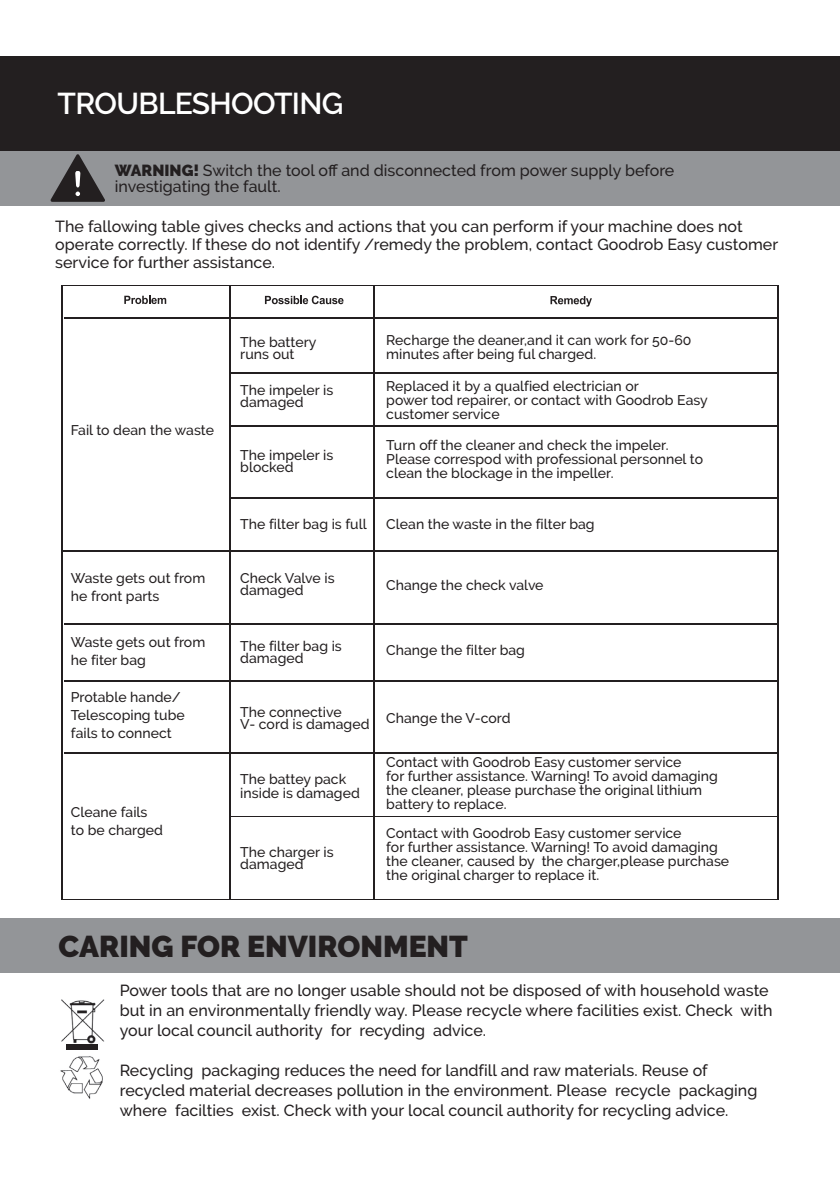
<style>
.page{position:relative;width:840px;height:1191px;background:#fff}
.page>*{position:absolute;margin:0;border:0;box-sizing:border-box;transform-origin:0 0}
.t1{font:900 30px "Raleway";color:#231f20}
.t2{font:600 30px "Raleway";letter-spacing:-.02em;color:#fff}
.t3{font:500 16px/20px "Raleway";color:#231f20}
.t4{font:500 14px/14px "Raleway";color:#231f20}
.s1{font-weight:900}
</style>
<div class="page">
<div style="left:0;top:57px;width:839px;height:94px;background:#231f20"></div>
<div style="left:0;top:151px;width:839px;height:54px;background:#939598"></div>
<svg style="left:50px;top:154px;width:55px;height:48px"></svg>
<hr style="left:62px;top:285px;width:1px;height:614px;background:#231f20">
<hr style="left:776px;top:285px;width:2px;height:614px;background:#231f20">
<hr style="left:230px;top:285px;width:1px;height:614px;background:#231f20">
<hr style="left:373px;top:285px;width:1px;height:614px;background:#231f20">
<hr style="left:63px;top:285px;width:715px;height:1px;background:#231f20">
<hr style="left:231px;top:372px;width:545px;height:1px;background:#231f20">
<hr style="left:231px;top:425px;width:545px;height:1px;background:#231f20">
<hr style="left:231px;top:497px;width:545px;height:1px;background:#231f20">
<hr style="left:64px;top:623px;width:714px;height:1px;background:#231f20">
<hr style="left:64px;top:680px;width:714px;height:2px;background:#231f20">
<hr style="left:64px;top:318px;width:712px;height:1px;background:#231f20">
<hr style="left:63px;top:550px;width:715px;height:1px;background:#231f20">
<hr style="left:64px;top:752px;width:714px;height:1px;background:#231f20">
<hr style="left:230px;top:816px;width:547px;height:1px;background:#231f20">
<hr style="left:61px;top:899px;width:715px;height:1px;background:#231f20">
<svg style="left:124px;top:296px;width:42px;height:8px"></svg>
<svg style="left:265px;top:296px;width:78px;height:8px"></svg>
<svg style="left:550px;top:296px;width:41px;height:11px"></svg>
<div style="left:0;top:918px;width:839px;height:54px;background:#939598"></div>
<img style="left:60px;top:999px;width:45px;height:100px">
<div style="left:67px;top:1044px;width:31px;height:6px;background:#231f20"></div>
<h1 class="t2" style="left:57px;top:87px;width:287px">TROUBLESHOOTING</h1>
<p class="t3" style="left:115px;top:163px;width:560px;line-height:16px"><span class="s1">WARNING!</span> Switch the tool off and disconnected from power supply before investigating the fault.</p>
<p class="t3" style="left:55px;top:217px;width:724px;line-height:18px">The fallowing table gives checks and actions that you can perform if your machine does not operate correctly. If these do not identify /remedy the problem, contact Goodrob Easy customer service for further assistance.</p>
<p class="t4" style="left:71px;top:422px;width:145px">Fail to dean the waste</p>
<p class="t4" style="left:71px;top:569px;width:136px;line-height:18px">Waste gets out from he front parts</p>
<p class="t4" style="left:71px;top:633px;width:136px;line-height:18px">Waste gets out from he fiter bag</p>
<p class="t4" style="left:71px;top:688px;width:115px;line-height:18px">Protable hande/<br>Telescoping tube fails to connect</p>
<p class="t4" style="left:71px;top:803px;width:94px;line-height:18px">Cleane fails to be charged</p>
<p class="t4" style="left:240px;top:336px;width:78px;line-height:12px">The battery runs out</p>
<p class="t4" style="left:386px;top:333px;width:306px">Recharge the deaner,and it can work for 50-60 minutes after being ful charged.</p>
<p class="t4" style="left:386px;top:379px;width:323px">Replaced it by a qualfied electrician or<br>power tod repairer, or contact with Goodrob Easy customer service</p>
<p class="t4" style="left:386px;top:438px;width:318px">Turn off the cleaner and check the impeler.<br>Please correspod with professional personnel to clean the blockage in the impeller.</p>
<p class="t4" style="left:386px;top:517px;width:210px">Clean the waste in the filter bag</p>
<p class="t4" style="left:240px;top:384px;width:94px;line-height:12px">The impeler is damaged</p>
<p class="t4" style="left:240px;top:449px;width:94px;line-height:12px">The impeler is blocked</p>
<p class="t4" style="left:240px;top:517px;width:128px">The filter bag is full</p>
<p class="t4" style="left:240px;top:572px;width:96px;line-height:12px">Check Valve is damaged</p>
<p class="t4" style="left:240px;top:640px;width:103px;line-height:12px">The filter bag is damaged</p>
<p class="t4" style="left:240px;top:705px;width:131px;line-height:12px">The connective<br>V- cord is damaged</p>
<p class="t4" style="left:240px;top:772px;width:121px">The battey pack inside is damaged</p>
<p class="t4" style="left:240px;top:846px;width:95px;line-height:12px">The charger is damaged</p>
<p class="t4" style="left:386px;top:578px;width:159px">Change the check valve</p>
<p class="t4" style="left:386px;top:642px;width:140px">Change the filter bag</p>
<p class="t4" style="left:386px;top:711px;width:126px">Change the V-cord</p>
<p class="t4" style="left:386px;top:755px;width:333px">Contact with Goodrob Easy customer service<br>for further assistance. Warning! To avoid damaging the cleaner, please purchase the original lithium battery to replace.</p>
<p class="t4" style="left:386px;top:826px;width:344px">Contact with Goodrob Easy customer service<br>for further assistance. Warning! To avoid damaging the cleaner, caused by the charger,please purchase the original charger to replace it.</p>
<h1 class="t1" style="left:59px;top:928px;width:410px">CARING FOR ENVIRONMENT</h1>
<p class="t3" style="left:120px;top:980px;width:654px">Power tools that are no longer usable should not be disposed of with household waste but in an environmentally friendly way. Please recycle where facilities exist. Check with your local council authority for recyding advice.</p>
<p class="t3" style="left:120px;top:1060px;width:638px">Recycling packaging reduces the need for landfill and raw materials. Reuse of recycled material decreases pollution in the environment. Please recycle packaging where facilties exist. Check with your local council authority for recycling advice.</p>
</div>
